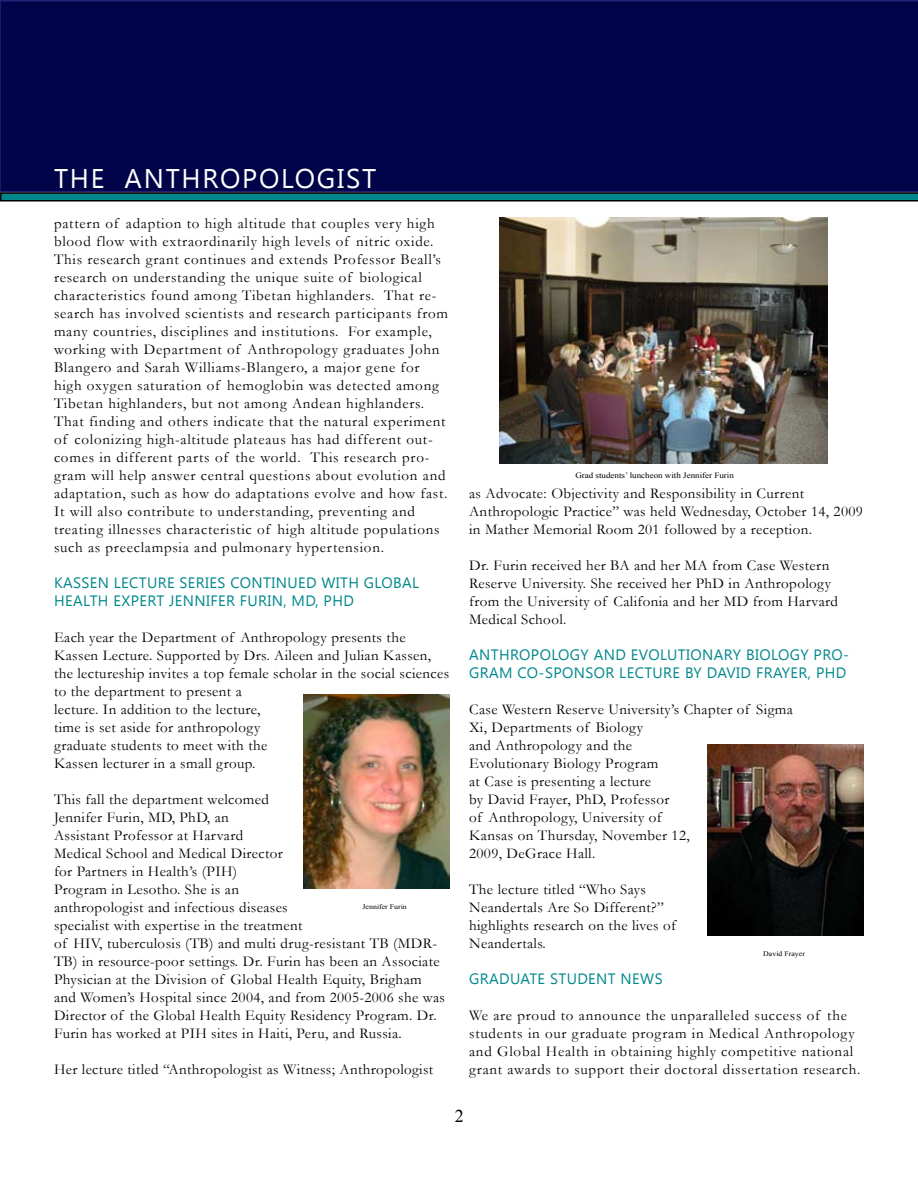
<style>
.page{position:relative;width:918px;height:1188px;background:#fff}
.page>*{position:absolute;margin:0;border:0;box-sizing:border-box;transform-origin:0 0}
.t1{font:27px "Segoe UI";letter-spacing:.065em;color:#fff}
.t2{font:18px "Times New Roman";color:#000}
.t3{font:15px/18px "Garamond";letter-spacing:.025em;color:#000}
.t4{font:15px/18px "Garamond";letter-spacing:.05em;color:#000}
.t5{font:15px "Segoe UI";letter-spacing:.025em;color:#00888c}
.t6{font:8.1px "Times New Roman";color:#000;scale:1.11 1}
.t7{font:7.05px "Times New Roman";color:#000;scale:1.11 1}
</style>
<div class="page">
<div style="left:0;top:0;width:918px;height:192px;background:#02044a"></div>
<svg style="left:0;top:192px;width:918px;height:9px;background:#056266"></svg>
<img style="left:303px;top:694px;width:146px;height:195px">
<img style="left:499px;top:218px;width:328px;height:246px">
<img style="left:708px;top:744px;width:156px;height:192px">
<h1 class="t1" style="left:54px;top:159px;width:324px">THE ANTHROPOLOGIST</h1>
<p class="t4" style="left:54px;top:214px;width:396px">pattern of adaption to high altitude that couples very high blood flow with extraordinarily high levels of nitric oxide.<br>This research grant continues and extends Professor Beall’s research on understanding the unique suite of biological characteristics found among Tibetan highlanders. That re&shy;search has involved scientists and research participants from many countries, disciplines and institutions. For example, working with Department of Anthropology graduates John Blangero and Sarah Williams-Blangero, a major gene for high oxygen saturation of hemoglobin was detected among Tibetan highlanders, but not among Andean highlanders.<br>That finding and others indicate that the natural experiment of colonizing high-altitude plateaus has had different out&shy;comes in different parts of the world. This research pro&shy;gram will help answer central questions about evolution and adaptation, such as how do adaptations evolve and how fast.<br>It will also contribute to understanding, preventing and treating illnesses characteristic of high altitude populations such as preeclampsia and pulmonary hypertension.</p>
<p class="t5" style="left:54px;top:573px;width:19px">KASSEN</p>
<p class="t5" style="left:114px;top:573px;width:10px">LECTURE</p>
<p class="t5" style="left:180px;top:573px;width:9px">SERIES</p>
<p class="t5" style="left:230px;top:573px;width:11px">CONTINUE</p>
<p class="t5" style="left:306px;top:573px;width:26px">D WITH</p>
<p class="t5" style="left:364px;top:573px;width:11px">GLO</p>
<p class="t5" style="left:393px;top:573px;width:19px">BAL</p>
<p class="t5" style="left:54px;top:591px;width:10px">HEALTH</p>
<p class="t5" style="left:113px;top:591px;width:27px">EXPERT</p>
<p class="t5" style="left:169px;top:591px;width:10px">JENNIFER</p>
<p class="t5" style="left:240px;top:591px;width:17px">FURIN</p>
<p class="t5" style="left:284px;top:591px;width:72px">, MD, PHD</p>
<p class="t3" style="left:54px;top:628px;width:397px">Each year the Department of Anthropology presents the Kassen Lecture. Supported by Drs. Aileen and Julian Kassen, the lectureship invites a top female scholar in the social sciences to the department to present a<br>lecture. In addition to the lecture,<br>time is set aside for anthropology<br>graduate students to meet with the<br>Kassen lecturer in a small group.</p>
<p class="t3" style="left:54px;top:790px;width:392px">This fall the department welcomed<br>Jennifer Furin, MD, PhD, an<br>Assistant Professor at Harvard<br>Medical School and Medical Director<br>for Partners in Health’s (PIH)<br>Program in Lesotho. She is an<br>anthropologist and infectious diseases<br>specialist with expertise in the treatment<br>of HIV, tuberculosis (TB) and multi drug-resistant TB (MDR-TB) in resource-poor settings. Dr. Furin has been an Associate Physician at the Division of Global Health Equity, Brigham and Women’s Hospital since 2004, and from 2005-2006 she was Director of the Global Health Equity Residency Program. Dr.<br>Furin has worked at PIH sites in Haiti, Peru, and Russia.</p>
<p class="t3" style="left:54px;top:1060px;width:381px">Her lecture titled “Anthropologist as Witness; Anthropologist</p>
<p class="t7" style="left:363px;top:902px;width:41px">Jennifer Furin</p>
<p class="t6" style="left:575px;top:470px;width:144px">Grad students’ luncheon with Jennifer Furin</p>
<p class="t3" style="left:469px;top:484px;width:395px">as Advocate: Objectivity and Responsibility in Current<br>Anthropologic Practice” was held Wednesday, October 14, 2009 in Mather Memorial Room 201 followed by a reception.</p>
<p class="t3" style="left:469px;top:556px;width:370px">Dr. Furin received her BA and her MA from Case Western Reserve University. She received her PhD in Anthropology from the University of Califonia and her MD from Harvard Medical School.</p>
<p class="t5" style="left:469px;top:644px;width:21px">ANTHROPOLOG</p>
<p class="t5" style="left:581px;top:644px;width:25px">Y AND</p>
<p class="t5" style="left:631px;top:644px;width:19px">EVOLUTIONAR</p>
<p class="t5" style="left:733px;top:644px;width:23px">Y BIOLOG</p>
<p class="t5" style="left:800px;top:644px;width:50px">Y PRO-</p>
<p class="t5" style="left:469px;top:662px;width:12px">GRAM</p>
<p class="t5" style="left:518px;top:662px;width:39px">CO-SPONSOR</p>
<p class="t5" style="left:619px;top:662px;width:18px">LECTURE</p>
<p class="t5" style="left:685px;top:662px;width:42px">BY DAVID</p>
<p class="t5" style="left:756px;top:662px;width:92px">FRAYER, PHD</p>
<p class="t3" style="left:469px;top:700px;width:325px">Case Western Reserve University’s Chapter of Sigma<br>Xi, Departments of Biology<br>and Anthropology and the<br>Evolutionary Biology Program<br>at Case is presenting a lecture<br>by David Frayer, PhD, Professor<br>of Anthropology, University of<br>Kansas on Thursday, November 12,<br>2009, DeGrace Hall.</p>
<p class="t3" style="left:469px;top:880px;width:208px">The lecture titled “Who Says<br>Neandertals Are So Different?” highlights research on the lives of<br>Neandertals.</p>
<p class="t5" style="left:469px;top:968px;width:21px">GRADUATE</p>
<p class="t5" style="left:550px;top:968px;width:19px">STUDENT</p>
<p class="t5" style="left:621px;top:968px;width:23px">NEWS</p>
<p class="t4" style="left:469px;top:1006px;width:393px">We are proud to announce the unparalleled success of the students in our graduate program in Medical Anthropology and Global Health in obtaining highly competitive national grant awards to support their doctoral dissertation research.</p>
<p class="t7" style="left:763px;top:949px;width:39px">David Frayer</p>
<p class="t2" style="left:455px;top:1104px;width:10px">2</p>
</div>
